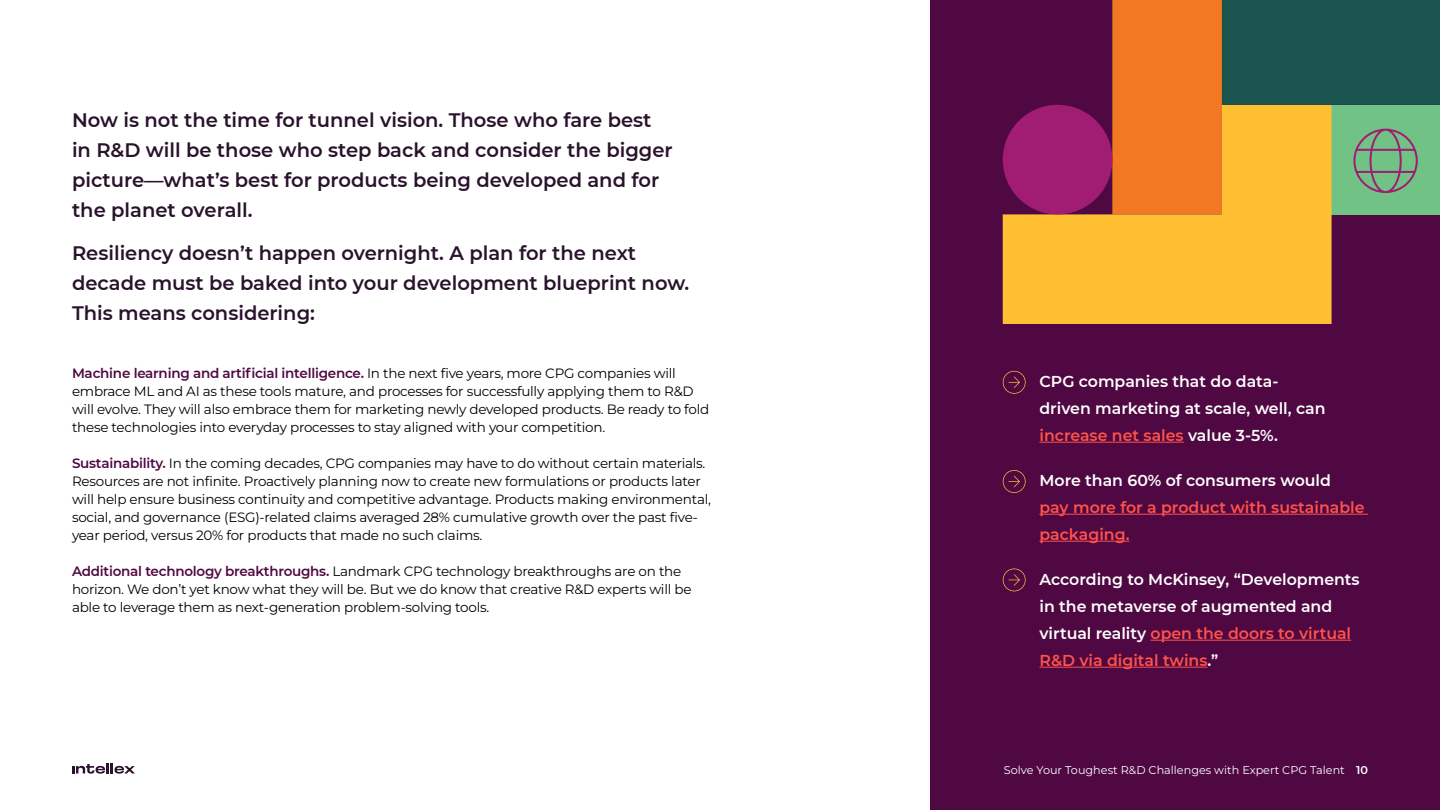
<style>
.page{position:relative;width:1440px;height:810px;background:#fff}
.page>*{position:absolute;margin:0;border:0;box-sizing:border-box;transform-origin:0 0}
.t1{font:600 19.5px/30px "Montserrat";color:#29122b}
.t2{font:600 15.75px/27px "Montserrat";color:#fff}
.t3{font:600 15.75px/27px "Montserrat";color:#ff524a}
.t4{font:13.5px/18px "Montserrat";letter-spacing:-.015em;color:#000}
.t5{font:11.25px "Montserrat";color:#fff}
.s1{font-weight:600;color:#4f0842}
.s2{color:#ff524a}
.s3{font-weight:600}
</style>
<div class="page">
<div style="left:930px;top:0;width:510px;height:810px;background:#4f0842"></div>
<svg style="left:1003px;top:105px;width:329px;height:219px;background:#f3b234"></svg>
<div style="left:1003px;top:105px;width:109px;height:109px;background:#a11c73;border-radius:50%"></div>
<svg style="left:72px;top:763px;width:63px;height:11px"></svg>
<hr style="left:1039px;top:442px;width:145px;height:1px;background:#ff524a">
<hr style="left:1039px;top:514px;width:329px;height:1px;background:#ff524a">
<hr style="left:1039px;top:541px;width:91px;height:1px;background:#ff524a">
<hr style="left:1151px;top:640px;width:200px;height:1px;background:#ff524a">
<hr style="left:1039px;top:667px;width:168px;height:1px;background:#ff524a">
<svg style="left:1003px;top:371px;width:23px;height:23px"></svg>
<svg style="left:1003px;top:470px;width:23px;height:23px"></svg>
<svg style="left:1003px;top:568px;width:23px;height:23px"></svg>
<svg style="left:1112px;top:0;width:328px;height:214px;background:#988244"></svg>
<h1 class="t1" style="left:72px;top:104px;width:602px">Now is not the time for tunnel vision. Those who fare best in R&amp;D will be those who step back and consider the bigger picture—what’s best for products being developed and for the planet overall.</h1>
<h1 class="t1" style="left:72px;top:238px;width:619px">Resiliency doesn’t happen overnight. A plan for the next decade must be baked into your development blueprint now.<br>This means considering:</h1>
<p class="t4" style="left:72px;top:364px;width:639px"><span class="s1">Machine learning and artificial intelligence.</span> In the next five years, more CPG companies will embrace ML and AI as these tools mature, and processes for successfully applying them to R&amp;D will evolve. They will also embrace them for marketing newly developed products. Be ready to fold these technologies into everyday processes to stay aligned with your competition.</p>
<p class="t4" style="left:72px;top:454px;width:641px"><span class="s1">Sustainability.</span> In the coming decades, CPG companies may have to do without certain materials.<br>Resources are not infinite. Proactively planning now to create new formulations or products later will help ensure business continuity and competitive advantage. Products making environmental, social, and governance (ESG)-related claims averaged 28% cumulative growth over the past five&shy;year period, versus 20% for products that made no such claims.</p>
<p class="t4" style="left:72px;top:562px;width:621px"><span class="s1">Additional technology breakthroughs.</span> Landmark CPG technology breakthroughs are on the horizon. We don’t yet know what they will be. But we do know that creative R&amp;D experts will be able to leverage them as next-generation problem-solving tools.</p>
<p class="t2" style="left:1039px;top:367px;width:288px">CPG companies that do data&shy;driven marketing at scale, well, can <span class="s2">increase net sales</span> value 3-5%.</p>
<p class="t2" style="left:1039px;top:466px;width:293px">More than 60% of consumers would</p>
<p class="t3" style="left:1039px;top:493px;width:327px">pay more for a product with sustainable packaging.</p>
<p class="t2" style="left:1039px;top:565px;width:322px">According to McKinsey, “Developments in the metaverse of augmented and virtual reality <span class="s2">open the doors to virtual R&amp;D via digital twins</span>.”</p>
<p class="t5" style="left:1004px;top:763px;width:366px">Solve Your Toughest R&amp;D Challenges with Expert CPG Talent <span class="s3">10</span></p>
</div>
